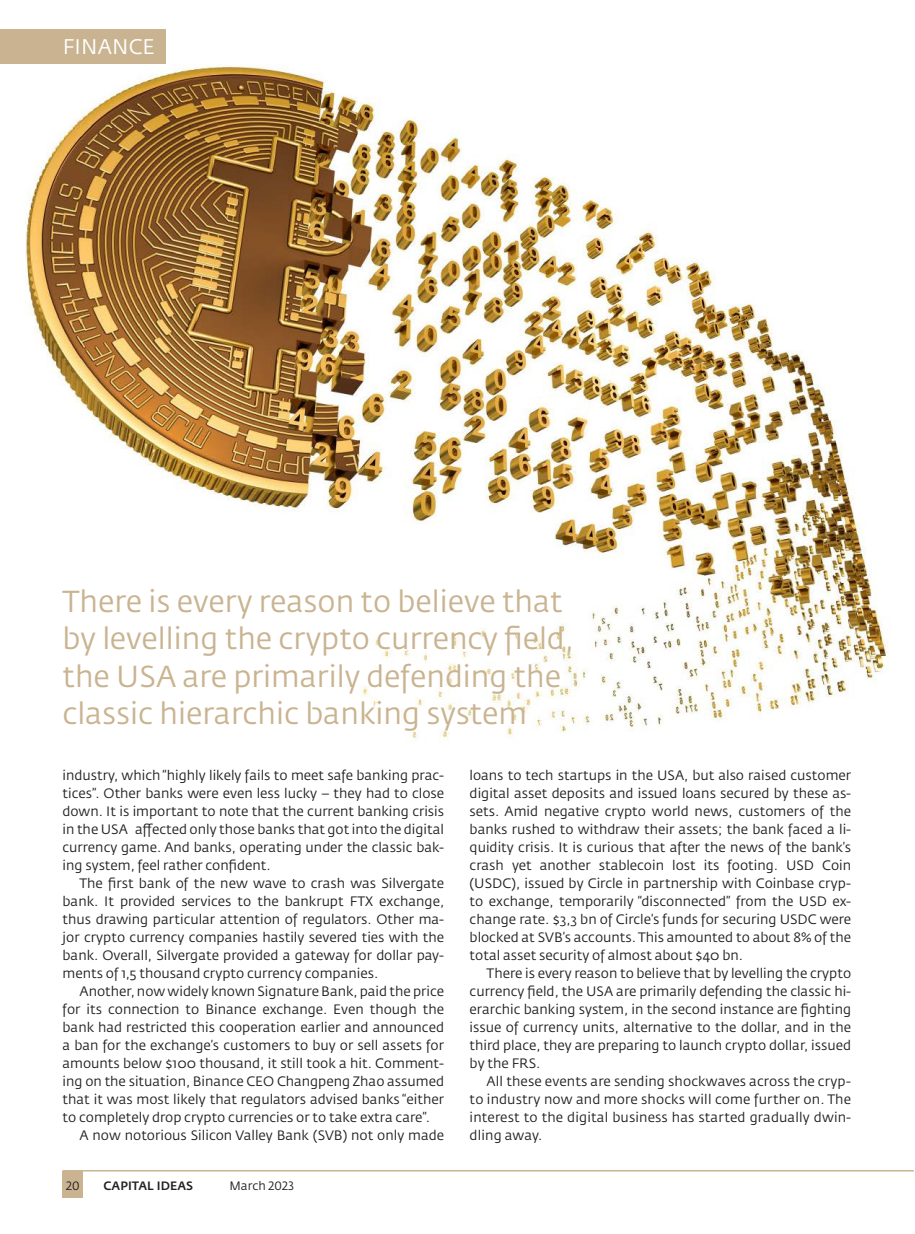
<style>
.page{position:relative;width:915px;height:1234px;background:#fff}
.page>*{position:absolute;margin:0;border:0;box-sizing:border-box;transform-origin:0 0}
.t1{font:30px/37.5px "Fedra Sans Pro";color:#c9b390}
.t2{font:21px "Fedra Sans Pro";letter-spacing:.01em;color:#fff}
.t3{font:13.5px/18px "Fedra Sans Pro";color:#231f20;text-align:justify}
.t4{font:500 12px "Fedra Sans Pro";letter-spacing:.01em;color:#231f20}
.t5{font:12px "Fedra Sans Pro";letter-spacing:.005em;color:#231f20}
</style>
<div class="page">
<img style="left:26px;top:65px;width:863px;height:678px">
<div style="left:0;top:30px;width:166px;height:34px;background:#c9b390"></div>
<div style="left:63px;top:1171px;width:20px;height:26px;background:#c9b390"></div>
<hr style="left:63px;top:1169px;width:850px;height:2px;background:#c9b390">
<h2 class="t2" style="left:63px;top:34px;width:93px">FINANCE</h2>
<h1 class="t1" style="left:63px;top:582px;width:513px">There is every reason to believe that by levelling the crypto currency field, the USA are primarily defending the classic hierarchic banking system</h1>
<p class="t3" style="left:63px;top:765px;width:383px">industry, which “highly likely fails to meet safe banking prac&shy;tices”. Other banks were even less lucky – they had to close down. It is important to note that the current banking crisis in the USA affected only those banks that got into the digital currency game. And banks, operating under the classic bak&shy;ing system, feel rather confident.</p>
<p class="t3" style="left:63px;top:873px;width:383px;text-indent:17px">The first bank of the new wave to crash was Silvergate bank. It provided services to the bankrupt FTX exchange, thus drawing particular attention of regulators. Other ma&shy;jor crypto currency companies hastily severed ties with the bank. Overall, Silvergate provided a gateway for dollar pay&shy;ments of 1,5 thousand crypto currency companies.</p>
<p class="t3" style="left:63px;top:981px;width:383px;text-indent:17px">Another, now widely known Signature Bank, paid the price for its connection to Binance exchange. Even though the bank had restricted this cooperation earlier and announced a ban for the exchange’s customers to buy or sell assets for amounts below $100 thousand, it still took a hit. Comment&shy;ing on the situation, Binance CEO Changpeng Zhao assumed that it was most likely that regulators advised banks “either to completely drop crypto currencies or to take extra care”.</p>
<p class="t3" style="left:80px;top:1125px;width:366px">A now notorious Silicon Valley Bank (SVB) not only made</p>
<p class="t5" style="left:66px;top:1177px;width:15px">20</p>
<p class="t4" style="left:103px;top:1177px;width:91px">CAPITAL IDEAS</p>
<p class="t5" style="left:229px;top:1177px;width:66px">March 2023</p>
<p class="t3" style="left:469px;top:765px;width:383px">loans to tech startups in the USA, but also raised customer digital asset deposits and issued loans secured by these as&shy;sets. Amid negative crypto world news, customers of the banks rushed to withdraw their assets; the bank faced a li&shy;quidity crisis. It is curious that after the news of the bank’s crash yet another stablecoin lost its footing. USD Coin (USDC), issued by Circle in partnership with Coinbase cryp&shy;to exchange, temporarily “disconnected” from the USD ex&shy;change rate. $3,3 bn of Circle’s funds for securing USDC were blocked at SVB’s accounts. This amounted to about 8% of the total asset security of almost about $40 bn.</p>
<p class="t3" style="left:469px;top:963px;width:383px;text-indent:17px">There is every reason to believe that by levelling the crypto currency field, the USA are primarily defending the classic hi&shy;erarchic banking system, in the second instance are fighting issue of currency units, alternative to the dollar, and in the third place, they are preparing to launch crypto dollar, issued by the FRS.</p>
<p class="t3" style="left:469px;top:1071px;width:383px;text-indent:17px">All these events are sending shockwaves across the cryp&shy;to industry now and more shocks will come further on. The interest to the digital business has started gradually dwin&shy;dling away.</p>
</div>
